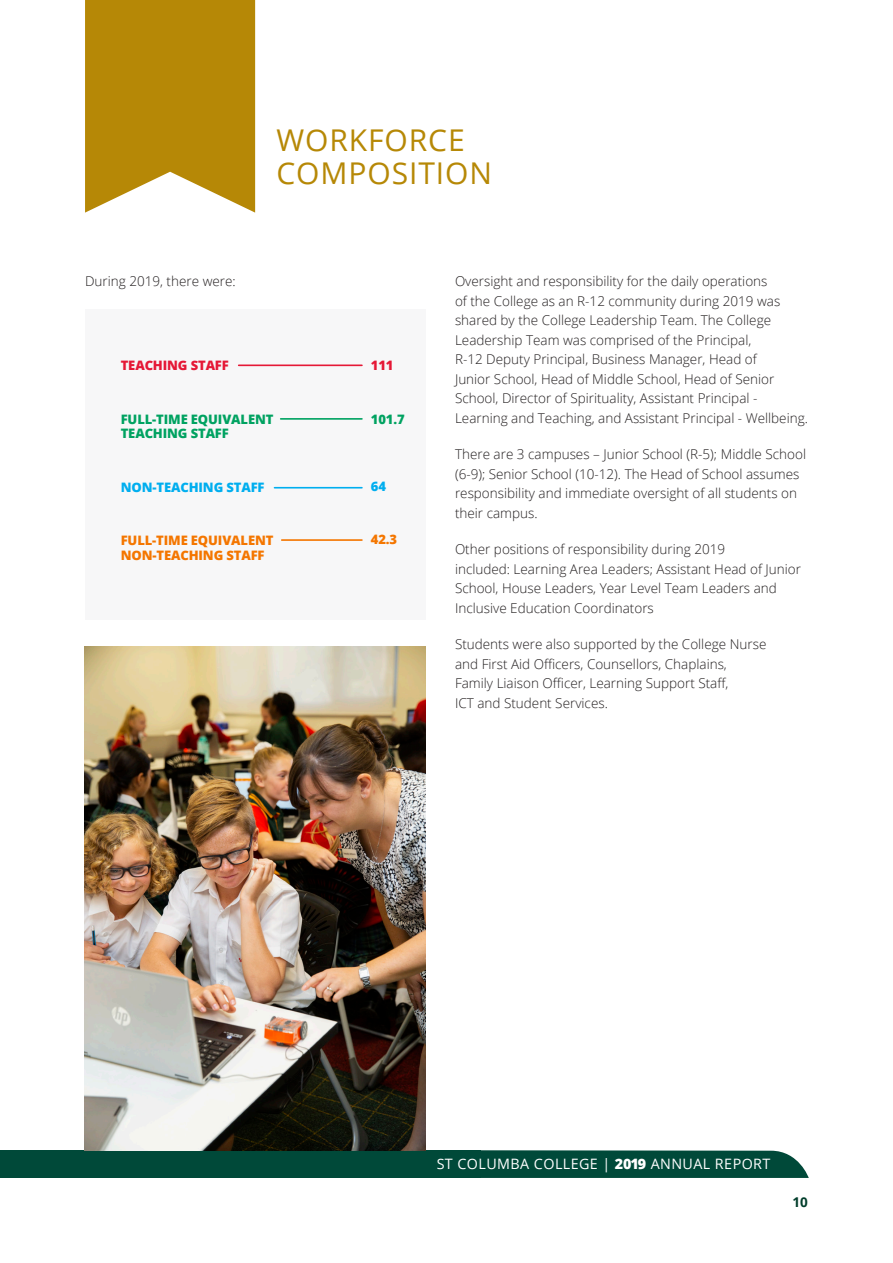
<style>
.page{position:relative;width:893px;height:1263px;background:#fff}
.page>*{position:absolute;margin:0;border:0;box-sizing:border-box;transform-origin:0 0}
.Main_Headings_New{font:30px/33.5px "Open Sans";letter-spacing:.03em;color:#b68806}
.t1{font:14.25px "Open Sans";letter-spacing:.03em;color:#fff}
.t2{font:300 13.5px/19.5px "Open Sans";color:#231f20}
.t3{font:700 13.5px "Open Sans";color:#003d2a}
.Main_Heading{font:800 13.05px/14.7px "Open Sans";letter-spacing:-.01em;color:#f47600}
.Main_Heading-2{font:800 13.05px/14.7px "Open Sans";letter-spacing:-.01em;color:#00a261}
.Main_Heading-3{font:800 13.05px "Open Sans";letter-spacing:-.01em;color:#00aeef}
.Main_Heading-4{font:800 13.05px "Open Sans";letter-spacing:-.01em;color:#e51836}
.s1{font-weight:800}
</style>
<div class="page">
<svg style="left:481px;top:1150px;width:328px;height:28px"></svg>
<div style="left:0;top:1150px;width:481px;height:28px;background:#004939"></div>
<svg style="left:85px;top:0;width:170px;height:213px"></svg>
<img style="left:85px;top:647px;width:340px;height:503px">
<div style="left:85px;top:309px;width:340px;height:311px;background:#f7f7f8"></div>
<hr style="left:239px;top:364px;width:123px;height:2px;background:#e51836">
<hr style="left:274px;top:487px;width:88px;height:1px;background:#00aeef">
<hr style="left:281px;top:418px;width:81px;height:2px;background:#00a261">
<hr style="left:282px;top:539px;width:80px;height:2px;background:#f47600">
<p class="Main_Headings_New" style="left:276px;top:122px;width:217px">WORKFORCE<br>COMPOSITION</p>
<p class="t2" style="left:85px;top:271px;width:152px">During 2019, there were:</p>
<p class="t2" style="left:455px;top:271px;width:354px">Oversight and responsibility for the daily operations<br>of the College as an R-12 community during 2019 was shared by the College Leadership Team. The College Leadership Team was comprised of the Principal,<br>R-12 Deputy Principal, Business Manager, Head of<br>Junior School, Head of Middle School, Head of Senior School, Director of Spirituality, Assistant Principal - Learning and Teaching, and Assistant Principal - Wellbeing.</p>
<p class="t2" style="left:455px;top:444px;width:353px">There are 3 campuses – Junior School (R-5); Middle School (6-9); Senior School (10-12). The Head of School assumes responsibility and immediate oversight of all students on their campus.</p>
<p class="t2" style="left:455px;top:539px;width:348px">Other positions of responsibility during 2019<br>included: Learning Area Leaders; Assistant Head of Junior School, House Leaders, Year Level Team Leaders and Inclusive Education Coordinators</p>
<p class="t2" style="left:455px;top:634px;width:313px">Students were also supported by the College Nurse and First Aid Officers, Counsellors, Chaplains, Family Liaison Officer, Learning Support Staff,<br>ICT and Student Services.</p>
<p class="Main_Heading-4" style="left:121px;top:355px;width:110px">TEACHING STAFF</p>
<p class="Main_Heading-4" style="left:371px;top:355px;width:24px">111</p>
<p class="Main_Heading-2" style="left:121px;top:411px;width:154px">FULL-TIME EQUIVALENT<br>TEACHING STAFF</p>
<p class="Main_Heading-2" style="left:371px;top:411px;width:35px">101.7</p>
<p class="Main_Heading-3" style="left:371px;top:477px;width:17px">64</p>
<p class="Main_Heading-3" style="left:121px;top:477px;width:145px">NON-TEACHING STAFF</p>
<p class="Main_Heading" style="left:371px;top:531px;width:28px">42.3</p>
<p class="Main_Heading" style="left:121px;top:532px;width:154px">FULL-TIME EQUIVALENT<br>NON-TEACHING STAFF</p>
<p class="t1" style="left:437px;top:1154px;width:335px">ST COLUMBA COLLEGE | <span class="s1">2019</span> ANNUAL REPORT</p>
<p class="t3" style="left:792px;top:1192px;width:17px">10</p>
</div>
